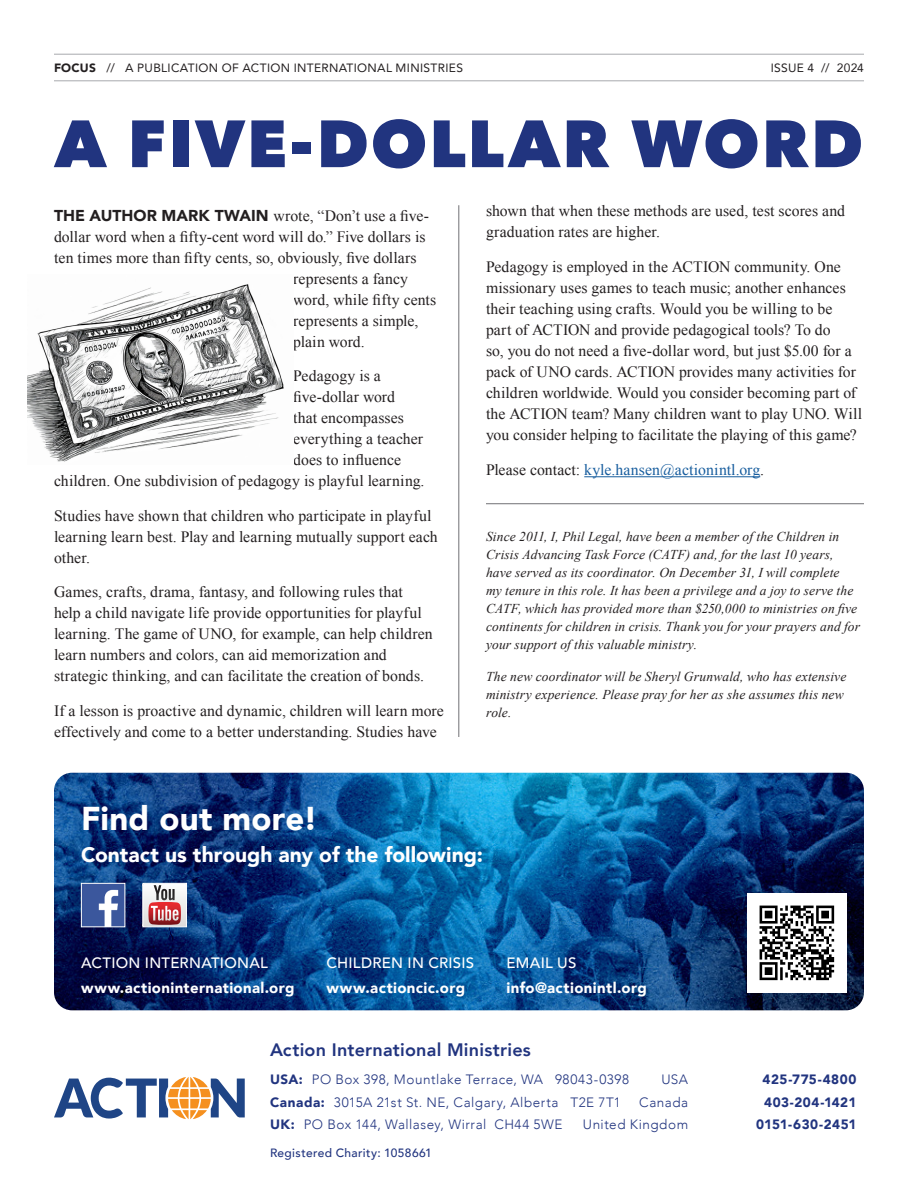
<style>
.page{position:relative;width:918px;height:1188px;background:#fff}
.page>*{position:absolute;margin:0;border:0;box-sizing:border-box;transform-origin:0 0}
.t1{font:800 66px "Avenir Next";letter-spacing:.035em;color:#21347f}
.t2{font:900 33px "Avenir";letter-spacing:.005em;color:#fff}
.t3{font:900 21px "Avenir";color:#fff}
.t4{font:800 18px "Avenir";letter-spacing:.015em;color:#21347f}
.t5{font:15.75px/21px "Times New Roman";letter-spacing:.005em;color:#231f20}
.t6{font:15.75px "Times New Roman";letter-spacing:.005em;color:#175d9e}
.t7{font:900 15px "Avenir";letter-spacing:.025em;color:#fff}
.t8{font:500 15px "Avenir";letter-spacing:.015em;color:#fff}
.t9{font:italic 13.5px/18px "Times New Roman";letter-spacing:.01em;color:#231f20}
.t10{font:300 13.5px "Avenir";letter-spacing:.04em;color:#21347f}
.t11{font:900 13.5px "Avenir";letter-spacing:.035em;color:#21347f}
.t12{font:12px "Avenir";letter-spacing:.03em;color:#231f20}
.t13{font:500 12px "Avenir";letter-spacing:.03em;color:#21347f}
.s1{font-weight:900}
.s2{font-family:"Avenir";font-weight:900}
.s3{color:#231f20}
</style>
<div class="page">
<hr style="left:584px;top:476px;width:176px;height:1px;background:#175d9e">
<img style="left:27px;top:284px;width:257px;height:178px">
<img style="left:54px;top:773px;width:810px;height:237px">
<img style="left:748px;top:893px;width:99px;height:100px">
<hr style="left:54px;top:81px;width:810px;height:1px;background:#a8a9ad">
<hr style="left:54px;top:54px;width:810px;height:1px;background:#a8a9ad">
<hr style="left:459px;top:205px;width:1px;height:532px;background:#717074">
<img style="left:83px;top:885px;width:40px;height:40px">
<div style="left:81px;top:883px;width:44px;height:44px;border:1px solid #fff"></div>
<svg style="left:145px;top:885px;width:40px;height:40px"></svg>
<div style="left:143px;top:883px;width:44px;height:44px;border:1px solid #fff"></div>
<svg style="left:54px;top:1077px;width:191px;height:42px"></svg>
<hr style="left:486px;top:503px;width:378px;height:1px;background:#717074">
<p class="t12" style="left:54px;top:58px;width:411px"><span class="s1">FOCUS</span> // A PUBLICATION OF ACTION INTERNATIONAL MINISTRIES</p>
<p class="t12" style="left:771px;top:58px;width:95px">ISSUE 4 // 2024</p>
<h1 class="t1" style="left:55px;top:103px;width:810px">A FIVE-DOLLAR WORD</h1>
<p class="t5" style="left:54px;top:205px;width:377px"><span class="s2">THE AUTHOR MARK TWAIN</span> wrote, “Don’t use a five-</p>
<p class="t5" style="left:54px;top:226px;width:373px">dollar word when a fifty-cent word will do.” Five dollars is</p>
<p class="t5" style="left:54px;top:247px;width:364px">ten times more than fifty cents, so, obviously, five dollars</p>
<p class="t5" style="left:293px;top:268px;width:116px">represents a fancy</p>
<p class="t5" style="left:293px;top:289px;width:145px">word, while fifty cents</p>
<p class="t5" style="left:293px;top:310px;width:127px">represents a simple,</p>
<p class="t5" style="left:293px;top:331px;width:73px">plain word.</p>
<p class="t5" style="left:293px;top:365px;width:89px">Pedagogy is a</p>
<p class="t5" style="left:293px;top:386px;width:103px">five-dollar word</p>
<p class="t5" style="left:293px;top:407px;width:112px">that encompasses</p>
<p class="t5" style="left:293px;top:428px;width:131px">everything a teacher</p>
<p class="t5" style="left:293px;top:449px;width:109px">does to influence</p>
<p class="t5" style="left:54px;top:470px;width:372px">children. One subdivision of pedagogy is playful learning.</p>
<p class="t5" style="left:54px;top:505px;width:385px">Studies have shown that children who participate in playful learning learn best. Play and learning mutually support each other.</p>
<p class="t5" style="left:54px;top:581px;width:380px">Games, crafts, drama, fantasy, and following rules that help a child navigate life provide opportunities for playful learning. The game of UNO, for example, can help children learn numbers and colors, can aid memorization and strategic thinking, and can facilitate the creation of bonds.</p>
<p class="t5" style="left:54px;top:700px;width:391px">If a lesson is proactive and dynamic, children will learn more effectively and come to a better understanding. Studies have</p>
<p class="t5" style="left:486px;top:200px;width:361px">shown that when these methods are used, test scores and graduation rates are higher.</p>
<p class="t5" style="left:486px;top:256px;width:378px">Pedagogy is employed in the ACTION community. One missionary uses games to teach music; another enhances their teaching using crafts. Would you be willing to be<br>part of ACTION and provide pedagogical tools? To do<br>so, you do not need a five-dollar word, but just $5.00 for a pack of UNO cards. ACTION provides many activities for children worldwide. Would you consider becoming part of the ACTION team? Many children want to play UNO. Will you consider helping to facilitate the playing of this game?</p>
<p class="t6" style="left:486px;top:459px;width:280px"><span class="s3">Please contact:</span> kyle.hansen@actionintl.org<span class="s3">.</span></p>
<p class="t9" style="left:486px;top:527px;width:376px">Since 2011, I, Phil Legal, have been a member of the Children in Crisis Advancing Task Force (CATF) and, for the last 10 years, have served as its coordinator. On December 31, I will complete<br>my tenure in this role. It has been a privilege and a joy to serve the CATF, which has provided more than $250,000 to ministries on five continents for children in crisis. Thank you for your prayers and for your support of this valuable ministry.</p>
<p class="t9" style="left:486px;top:667px;width:362px">The new coordinator will be Sheryl Grunwald, who has extensive ministry experience. Please pray for her as she assumes this new role.</p>
<h2 class="t2" style="left:81px;top:791px;width:238px">Find out more!</h2>
<h3 class="t3" style="left:81px;top:837px;width:403px">Contact us through any of the following:</h3>
<p class="t8" style="left:81px;top:950px;width:189px">ACTION INTERNATIONAL</p>
<p class="t7" style="left:81px;top:975px;width:215px">www.actioninternational.org</p>
<p class="t8" style="left:327px;top:950px;width:149px">CHILDREN IN CRISIS</p>
<p class="t7" style="left:327px;top:975px;width:140px">www.actioncic.org</p>
<p class="t8" style="left:507px;top:950px;width:71px">EMAIL US</p>
<p class="t7" style="left:507px;top:975px;width:142px">info@actionintl.org</p>
<p class="t4" style="left:270px;top:1036px;width:262px">Action International Ministries</p>
<p class="t10" style="left:270px;top:1071px;width:361px"><span class="s1">USA:</span> PO Box 398, Mountlake Terrace, WA 98043-0398</p>
<p class="t10" style="left:661px;top:1071px;width:28px">USA</p>
<p class="t11" style="left:763px;top:1068px;width:95px">425-775-4800</p>
<p class="t10" style="left:270px;top:1094px;width:352px"><span class="s1">Canada:</span> 3015A 21st St. NE, Calgary, Alberta T2E 7T1</p>
<p class="t10" style="left:639px;top:1094px;width:50px">Canada</p>
<p class="t11" style="left:764px;top:1090px;width:94px">403-204-1421</p>
<p class="t10" style="left:270px;top:1116px;width:294px"><span class="s1">UK:</span> PO Box 144, Wallasey, Wirral CH44 5WE</p>
<p class="t10" style="left:583px;top:1116px;width:107px">United Kingdom</p>
<p class="t11" style="left:756px;top:1113px;width:102px">0151-630-2451</p>
<p class="t13" style="left:270px;top:1142px;width:163px">Registered Charity: 1058661</p>
</div>
